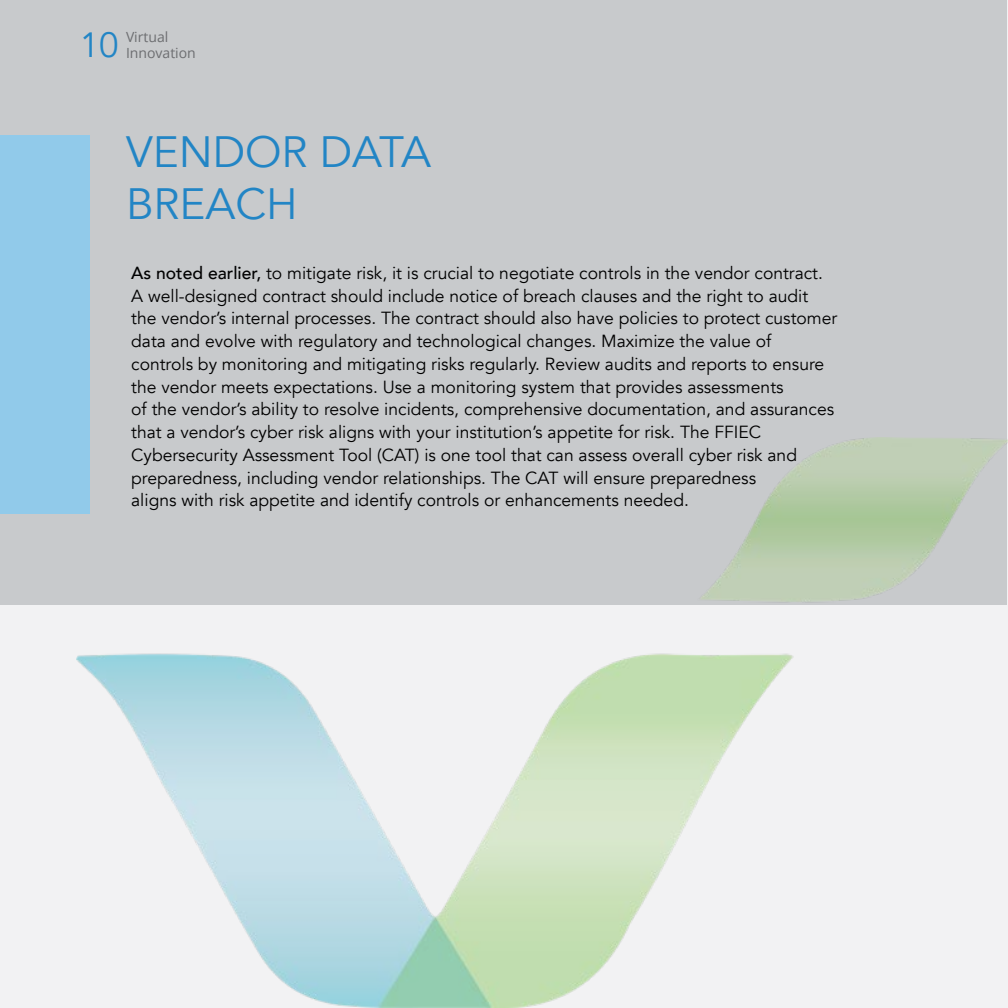
<style>
.page{position:relative;width:1008px;height:1008px;background:#f1f1f2}
.page>*{position:absolute;margin:0;border:0;box-sizing:border-box;transform-origin:0 0}
.t1{font:43.75px/52.5px "Avenir";color:#2285c5}
.t2{font:35px "Avenir";color:#2285c5}
.t3{font:17.5px/22.8px "Avenir";color:#000}
.t4{font:14px/15.8px "Open Sans";color:#6d6e71}
.s1{font-weight:500}
</style>
<div class="page">
<div style="left:0;top:0;width:1007px;height:605px;background:#c8cacc"></div>
<div style="left:0;top:135px;width:90px;height:379px;background:#91caea"></div>
<img style="left:76px;top:437px;width:932px;height:571px">
<h2 class="t2" style="left:80px;top:24px;width:40px">10</h2>
<p class="t4" style="left:126px;top:28px;width:71px">Virtual<br>Innovation</p>
<h1 class="t1" style="left:126px;top:126px;width:307px">VENDOR DATA<br>BREACH</h1>
<p class="t3" style="left:131px;top:262px;width:708px"><span class="s1">As noted earlier,</span> to mitigate risk, it is crucial to negotiate controls in the vendor contract.<br>A well-designed contract should include notice of breach clauses and the right to audit the vendor’s internal processes. The contract should also have policies to protect customer data and evolve with regulatory and technological changes. Maximize the value of controls by monitoring and mitigating risks regularly. Review audits and reports to ensure the vendor meets expectations. Use a monitoring system that provides assessments<br>of the vendor’s ability to resolve incidents, comprehensive documentation, and assurances that a vendor’s cyber risk aligns with your institution’s appetite for risk. The FFIEC Cybersecurity Assessment Tool (CAT) is one tool that can assess overall cyber risk and preparedness, including vendor relationships. The CAT will ensure preparedness<br>aligns with risk appetite and identify controls or enhancements needed.</p>
</div>
